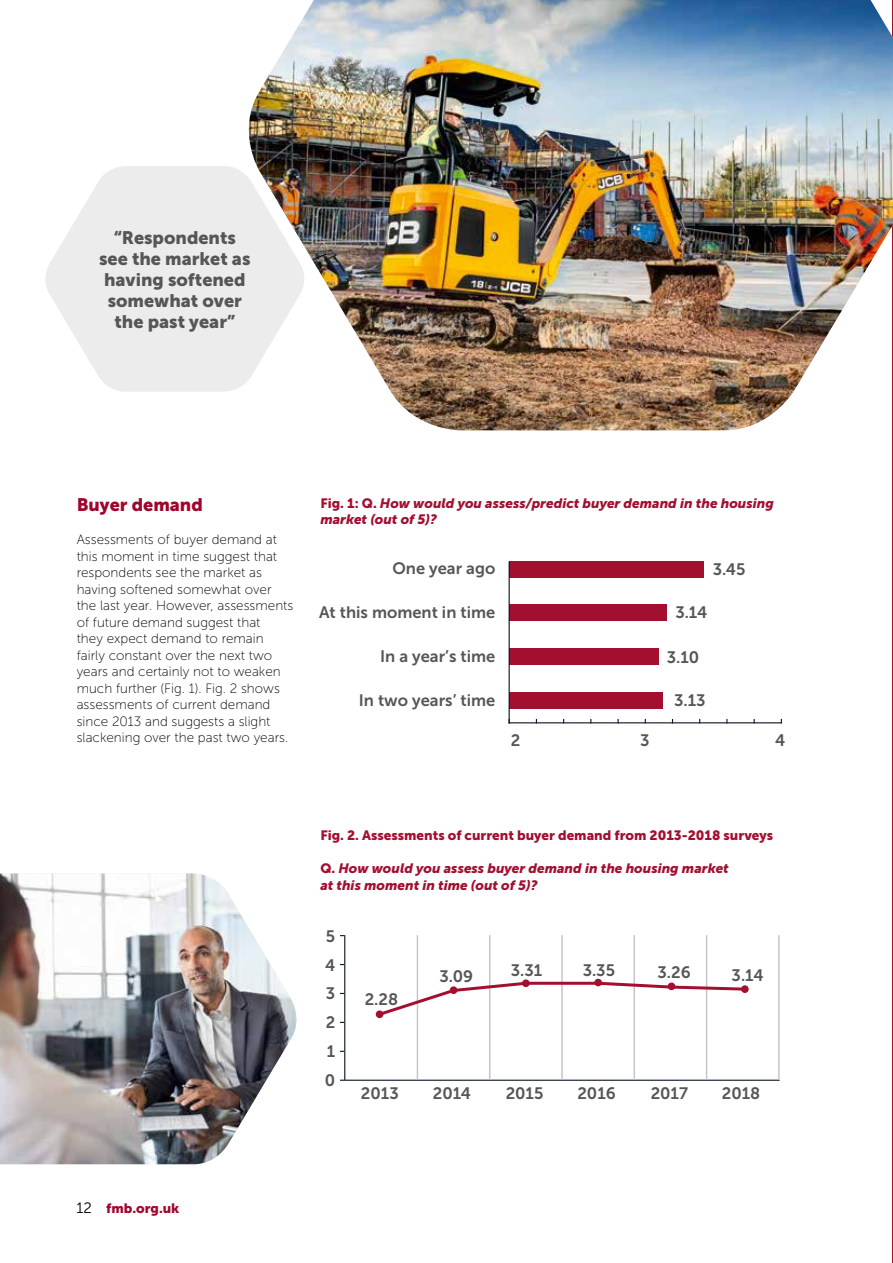
<style>
.page{position:relative;width:893px;height:1263px;background:#fff}
.page>*{position:absolute;margin:0;border:0;box-sizing:border-box;transform-origin:0 0}
.t1{font:18px/21px "Museo Sans 900";color:#565655;text-align:center}
.t2{font:18px "Museo Sans 900";color:#a0052c}
.t3{font:16.5px "Museo Sans 700";color:#565655}
.t4{font:13.5px/16.5px "Museo Sans 100";color:#000}
.t5{font:italic 13.5px/16.5px "Museo Sans 900";color:#a20f2f}
.t6{font:13.5px "Museo Sans 900";color:#a20f2f}
.t7{font:13.5px "Museo Sans 900";color:#a0052c}
.s1{font-style:normal}
.s2{font-family:"Museo Sans 300";font-size:15px;color:#000}
</style>
<div class="page">
<hr style="left:892px;top:0;width:1px;height:1263px;background:#a20f2f">
<img style="left:248px;top:0;width:645px;height:430px">
<img style="left:0;top:873px;width:297px;height:291px">
<svg style="left:45px;top:166px;width:264px;height:226px;fill:#ececec"></svg>
<hr style="left:509px;top:722px;width:273px;height:1px;background:#0a1423">
<div style="left:509px;top:604px;width:157px;height:17px;background:#a20f2f"></div>
<div style="left:509px;top:561px;width:195px;height:17px;background:#a20f2f"></div>
<div style="left:509px;top:648px;width:149px;height:17px;background:#a20f2f"></div>
<div style="left:509px;top:692px;width:154px;height:17px;background:#a20f2f"></div>
<hr style="left:345px;top:1080px;width:435px;height:1px;background:#0a1423">
<hr style="left:344px;top:935px;width:1px;height:146px;background:#0a1423">
<hr style="left:417px;top:935px;width:1px;height:145px;background:#c5c6c6">
<hr style="left:489px;top:935px;width:1px;height:145px;background:#c5c6c6">
<hr style="left:561px;top:935px;width:2px;height:145px;background:#c5c6c6">
<hr style="left:634px;top:935px;width:1px;height:145px;background:#c5c6c6">
<hr style="left:706px;top:935px;width:1px;height:145px;background:#c5c6c6">
<hr style="left:778px;top:935px;width:2px;height:145px;background:#c5c6c6">
<svg style="left:376px;top:980px;width:372px;height:38px"></svg>
<hr style="left:509px;top:561px;width:1px;height:162px;background:#0a1423">
<h1 class="t1" style="left:99px;top:227px;width:153px">“Respondents see the market as having softened somewhat over the past year”</h1>
<h1 class="t2" style="left:77px;top:495px;width:128px">Buyer demand</h1>
<p class="t4" style="left:77px;top:531px;width:218px">Assessments of buyer demand at this moment in time suggest that respondents see the market as having softened somewhat over the last year. However, assessments of future demand suggest that<br>they expect demand to remain fairly constant over the next two years and certainly not to weaken much further (Fig. 1). Fig. 2 shows assessments of current demand since 2013 and suggests a slight slackening over the past two years.</p>
<p class="t5" style="left:320px;top:495px;width:455px"><span class="s1">Fig. 1: Q.</span> How would you assess/predict buyer demand in the housing market (out of 5)?</p>
<p class="t3" style="left:392px;top:559px;width:104px">One year ago</p>
<p class="t3" style="left:319px;top:603px;width:178px">At this moment in time</p>
<p class="t3" style="left:380px;top:647px;width:117px">In a year’s time</p>
<p class="t3" style="left:359px;top:692px;width:138px">In two years’ time</p>
<p class="t3" style="left:713px;top:560px;width:34px">3.45</p>
<p class="t3" style="left:675px;top:603px;width:34px">3.14</p>
<p class="t3" style="left:667px;top:648px;width:34px">3.10</p>
<p class="t3" style="left:674px;top:691px;width:33px">3.13</p>
<p class="t3" style="left:511px;top:731px;width:11px">2</p>
<p class="t3" style="left:640px;top:731px;width:11px">3</p>
<p class="t3" style="left:775px;top:731px;width:12px">4</p>
<p class="t6" style="left:320px;top:828px;width:454px">Fig. 2. Assessments of current buyer demand from 2013-2018 surveys</p>
<p class="t5" style="left:320px;top:860px;width:410px"><span class="s1">Q.</span> How would you assess buyer demand in the housing market at this moment in time (out of 5)?</p>
<p class="t3" style="left:326px;top:927px;width:11px">5</p>
<p class="t3" style="left:325px;top:956px;width:12px">4</p>
<p class="t3" style="left:326px;top:984px;width:11px">3</p>
<p class="t3" style="left:326px;top:1013px;width:11px">2</p>
<p class="t3" style="left:327px;top:1042px;width:10px">1</p>
<p class="t3" style="left:325px;top:1071px;width:12px">0</p>
<p class="t3" style="left:365px;top:990px;width:35px">2.28</p>
<p class="t3" style="left:439px;top:967px;width:35px">3.09</p>
<p class="t3" style="left:511px;top:961px;width:33px">3.31</p>
<p class="t3" style="left:583px;top:961px;width:34px">3.35</p>
<p class="t3" style="left:658px;top:963px;width:35px">3.26</p>
<p class="t3" style="left:732px;top:966px;width:34px">3.14</p>
<p class="t3" style="left:361px;top:1084px;width:39px">2013</p>
<p class="t3" style="left:433px;top:1084px;width:40px">2014</p>
<p class="t3" style="left:506px;top:1084px;width:39px">2015</p>
<p class="t3" style="left:577px;top:1084px;width:40px">2016</p>
<p class="t3" style="left:651px;top:1084px;width:39px">2017</p>
<p class="t3" style="left:722px;top:1084px;width:40px">2018</p>
<p class="t7" style="left:77px;top:1200px;width:104px"><span class="s2">12</span> fmb.org.uk</p>
</div>
